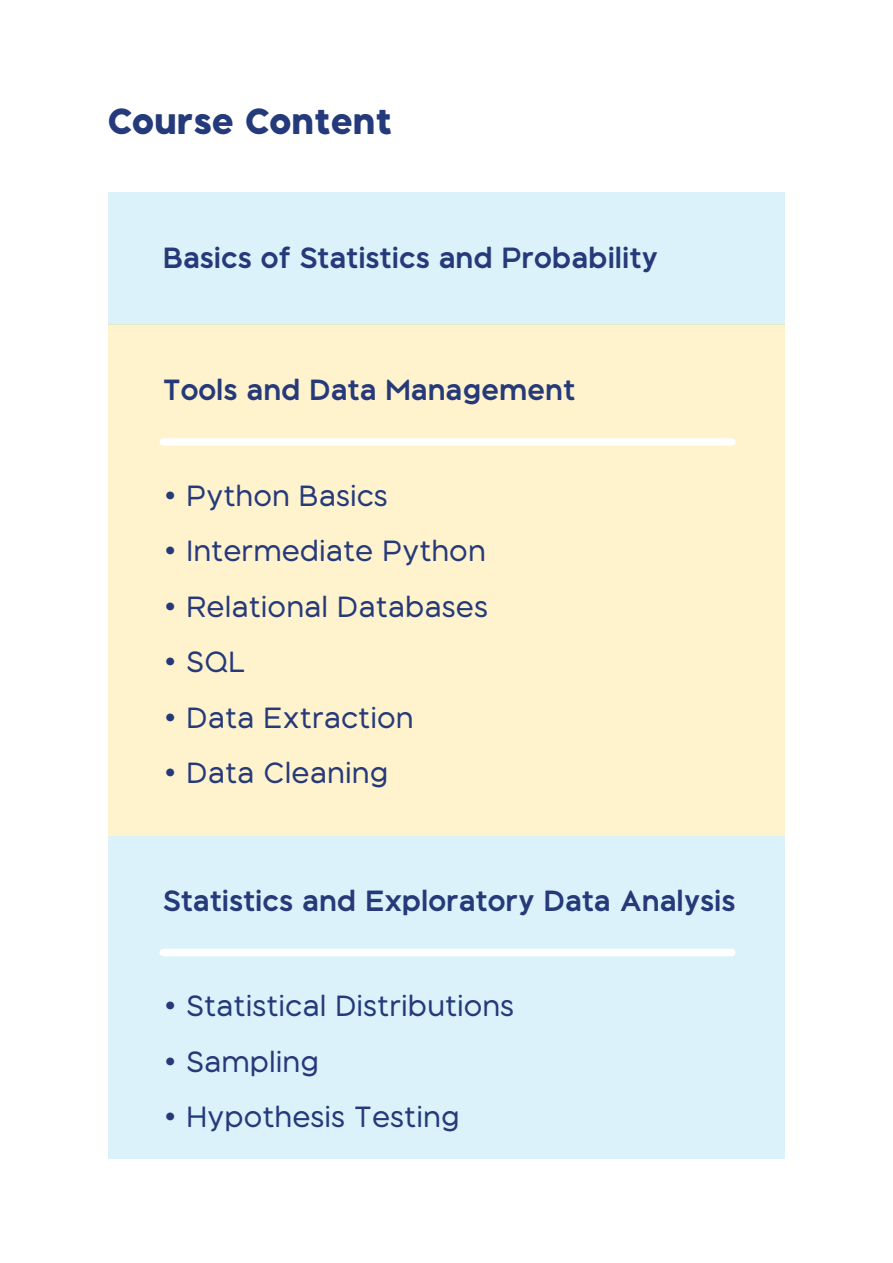
<style>
.page{position:relative;width:893px;height:1263px;background:#fff}
.page>*{position:absolute;margin:0;border:0;box-sizing:border-box;transform-origin:0 0}
.t1{font:700 37.5px "Black Sans";color:#243a7a}
.t2{font:30px "Black Sans";color:#263a7a}
.t3{font:600 30px "Black Sans";color:#263a7a}
</style>
<div class="page">
<div style="left:108px;top:192px;width:677px;height:133px;background:#dbf2fb"></div>
<div style="left:108px;top:325px;width:677px;height:511px;background:#fef3cd"></div>
<div style="left:163px;top:438px;width:569px;height:8px;background:#fff"></div>
<div style="left:108px;top:836px;width:677px;height:322px;background:#dbf2fb"></div>
<div style="left:163px;top:949px;width:569px;height:7px;background:#fff"></div>
<p class="t1" style="left:108px;top:99px;width:286px">Course Content</p>
<p class="t3" style="left:163px;top:240px;width:496px">Basics of Statistics and Probability</p>
<p class="t3" style="left:163px;top:372px;width:413px">Tools and Data Management</p>
<p class="t2" style="left:163px;top:479px;width:226px">• Python Basics</p>
<p class="t2" style="left:163px;top:534px;width:324px">• Intermediate Python</p>
<p class="t2" style="left:163px;top:590px;width:326px">• Relational Databases</p>
<p class="t2" style="left:163px;top:645px;width:84px">• SQL</p>
<p class="t2" style="left:163px;top:701px;width:252px">• Data Extraction</p>
<p class="t2" style="left:163px;top:756px;width:227px">• Data Cleaning</p>
<p class="t3" style="left:163px;top:884px;width:574px">Statistics and Exploratory Data Analysis</p>
<p class="t2" style="left:163px;top:989px;width:353px">• Statistical Distributions</p>
<p class="t2" style="left:163px;top:1045px;width:157px">• Sampling</p>
<p class="t2" style="left:163px;top:1100px;width:298px">• Hypothesis Testing</p>
</div>
